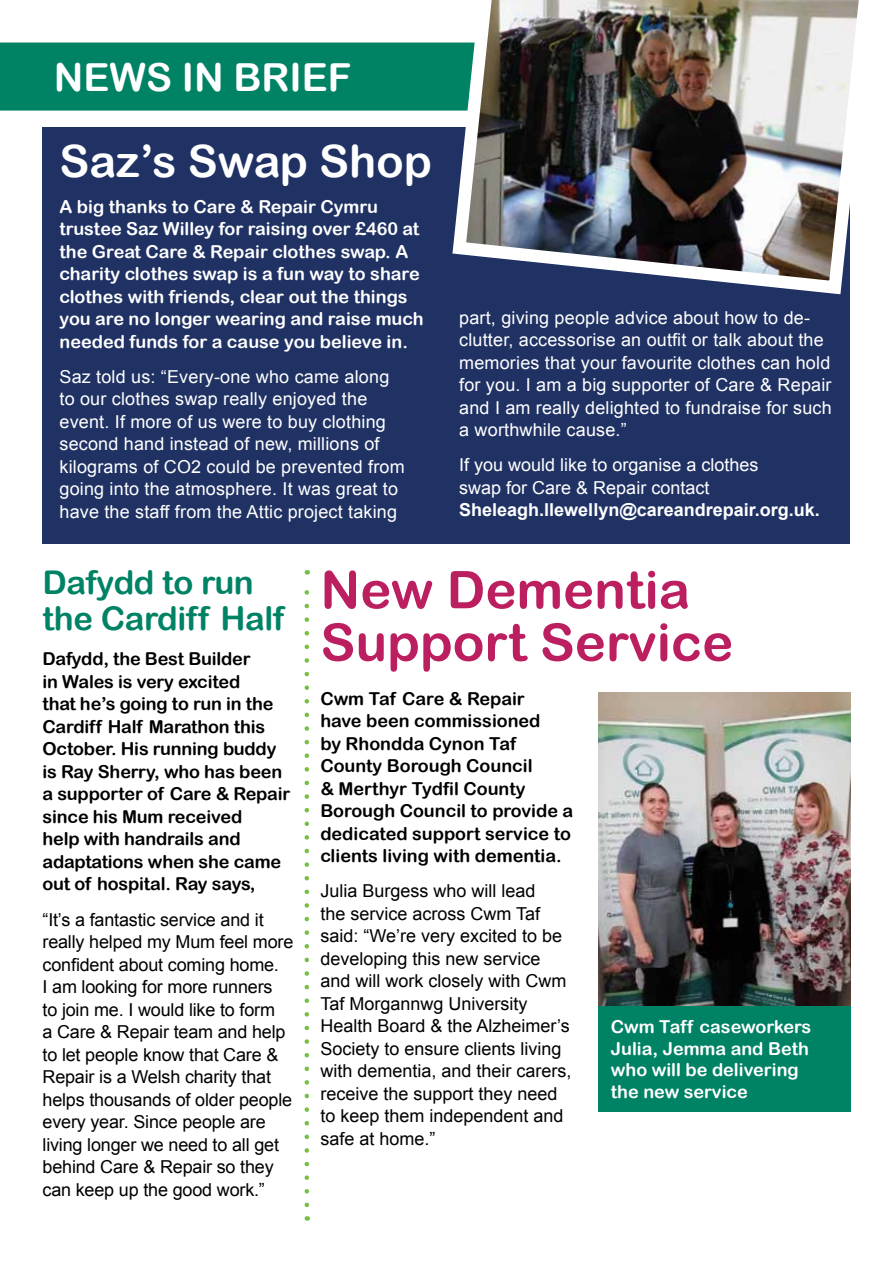
<style>
.page{position:relative;width:893px;height:1263px;background:#fff}
.page>*{position:absolute;margin:0;border:0;box-sizing:border-box;transform-origin:0 0}
.t1{font:52.05px/52.5px "Arial Rounded MT Bold";color:#bb1f5f}
.t2{font:44.55px "Arial Rounded MT Bold";color:#fff}
.t3{font:38.55px "Arial Rounded MT Bold";color:#fff}
.t4{font:32.7px/36px "Arial Rounded MT Bold";letter-spacing:-.01em;color:#008265}
.t5{font:17.85px/22.5px "Arial";letter-spacing:-.01em;color:#000}
.t6{font:17.85px/22.5px "Arial";letter-spacing:.01em;color:#fff}
.t7{font:17.85px/22.5px "Arial Rounded MT Bold";letter-spacing:-.01em;color:#000}
.t8{font:17.85px/22.5px "Arial Rounded MT Bold";color:#fff}
.t9{font:700 17.85px "Arial";color:#fff}
</style>
<div class="page">
<div style="left:43px;top:128px;width:807px;height:416px;background:#203264"></div>
<div style="left:0;top:43px;width:446px;height:68px;background:#008265"></div>
<img style="left:446px;top:0;width:413px;height:295px">
<svg style="left:305px;top:570px;width:4px;height:635px"></svg>
<img style="left:598px;top:693px;width:252px;height:313px">
<div style="left:598px;top:1006px;width:252px;height:106px;background:#008265"></div>
<h3 class="t3" style="left:54px;top:55px;width:299px">NEWS IN BRIEF</h3>
<h2 class="t2" style="left:60px;top:135px;width:374px">Saz’s Swap Shop</h2>
<p class="t8" style="left:60px;top:195px;width:365px">A big thanks to Care &amp; Repair Cymru trustee Saz Willey for raising over £460 at the Great Care &amp; Repair clothes swap. A charity clothes swap is a fun way to share clothes with friends, clear out the things you are no longer wearing and raise much needed funds for a cause you believe in.</p>
<p class="t6" style="left:60px;top:366px;width:347px">Saz told us: “Every-one who came along to our clothes swap really enjoyed the event. If more of us were to buy clothing second hand instead of new, millions of kilograms of CO2 could be prevented from going into the atmosphere. It was great to have the staff from the Attic project taking</p>
<p class="t6" style="left:459px;top:306px;width:374px">part, giving people advice about how to de&shy;clutter, accessorise an outfit or talk about the memories that your favourite clothes can hold for you. I am a big supporter of Care &amp; Repair and I am really delighted to fundraise for such a worthwhile cause.”</p>
<p class="t6" style="left:459px;top:454px;width:301px">If you would like to organise a clothes swap for Care &amp; Repair contact</p>
<p class="t9" style="left:459px;top:498px;width:362px">Sheleagh.llewellyn@careandrepair.org.uk.</p>
<h3 class="t4" style="left:43px;top:564px;width:243px">Dafydd to run the Cardiff Half</h3>
<p class="t7" style="left:43px;top:647px;width:249px">Dafydd, the Best Builder<br>in Wales is very excited<br>that he’s going to run in the<br>Cardiff Half Marathon this<br>October. His running buddy is Ray Sherry, who has been a supporter of Care &amp; Repair since his Mum received<br>help with handrails and adaptations when she came out of hospital. Ray says,</p>
<p class="t5" style="left:43px;top:908px;width:252px">“It’s a fantastic service and it really helped my Mum feel more confident about coming home.<br>I am looking for more runners<br>to join me. I would like to form<br>a Care &amp; Repair team and help to let people know that Care &amp;<br>Repair is a Welsh charity that helps thousands of older people every year. Since people are living longer we need to all get behind Care &amp; Repair so they can keep up the good work.”</p>
<h1 class="t1" style="left:320px;top:563px;width:414px">New Dementia<br>Support Service</h1>
<p class="t7" style="left:320px;top:687px;width:254px">Cwm Taf Care &amp; Repair<br>have been commissioned<br>by Rhondda Cynon Taf<br>County Borough Council<br>&amp; Merthyr Tydfil County<br>Borough Council to provide a dedicated support service to clients living with dementia.</p>
<p class="t5" style="left:320px;top:880px;width:253px">Julia Burgess who will lead<br>the service across Cwm Taf said: “We’re very excited to be developing this new service and will work closely with Cwm<br>Taf Morgannwg University<br>Health Board &amp; the Alzheimer’s<br>Society to ensure clients living with dementia, and their carers, receive the support they need to keep them independent and safe at home.”</p>
<p class="t8" style="left:611px;top:1016px;width:202px;line-height:21.6px">Cwm Taff caseworkers<br>Julia, Jemma and Beth who will be delivering the new service</p>
</div>
